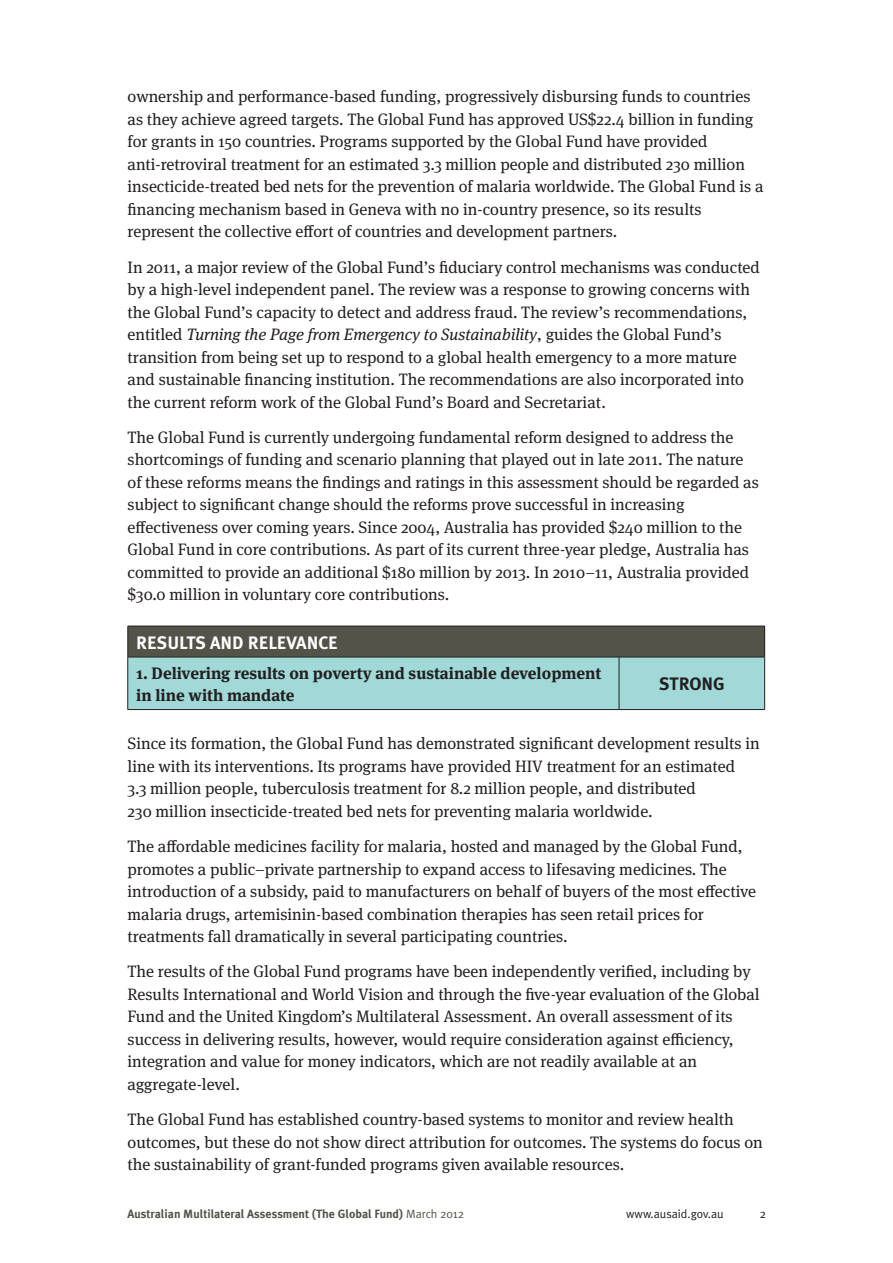
<style>
.page{position:relative;width:893px;height:1263px;background:#fff}
.page>*{position:absolute;margin:0;border:0;box-sizing:border-box;transform-origin:0 0}
._08a__TABLE_HEADING{font:700 18px "Meta Plus";color:#fff}
._08bbbb_RIGHT_COLUMN{font:700 18px "Meta Plus";color:#231f20}
._04__BODY_TEXT{font:16.5px/22.5px "Meta Serif OT";color:#231f20}
._04__BODY_TEXT-2{font:700 16.5px/22.5px "Meta Serif OT";color:#231f20}
.t1{font:700 12px "Meta Plus";color:#53534a}
.t2{font:12px "Meta Plus Normal";color:#231f20}
.t3{font:12px "Meta Serif OT";color:#231f20}
.s1{font-style:italic}
.s2{font-family:"Meta Plus Normal";font-weight:400}
</style>
<div class="page">
<div style="left:128px;top:626px;width:637px;height:31px;background:#53534a"></div>
<div style="left:128px;top:658px;width:636px;height:51px;background:#a0d9d7"></div>
<hr style="left:128px;top:626px;width:491px;height:1px;background:#231f20">
<hr style="left:127px;top:626px;width:1px;height:31px;background:#231f20">
<hr style="left:619px;top:626px;width:146px;height:1px;background:#231f20">
<hr style="left:619px;top:657px;width:1px;height:52px;background:#231f20">
<hr style="left:764px;top:626px;width:1px;height:31px;background:#231f20">
<hr style="left:128px;top:657px;width:491px;height:1px;background:#231f20">
<hr style="left:127px;top:657px;width:1px;height:52px;background:#231f20">
<hr style="left:619px;top:657px;width:146px;height:1px;background:#231f20">
<hr style="left:764px;top:657px;width:1px;height:52px;background:#231f20">
<hr style="left:128px;top:709px;width:491px;height:1px;background:#231f20">
<hr style="left:619px;top:709px;width:146px;height:1px;background:#231f20">
<p class="_04__BODY_TEXT" style="left:128px;top:86px;width:637px">ownership and performance-based funding, progressively disbursing funds to countries as they achieve agreed targets. The Global Fund has approved US$22.4 billion in funding for grants in 150 countries. Programs supported by the Global Fund have provided anti-retroviral treatment for an estimated 3.3 million people and distributed 230 million insecticide-treated bed nets for the prevention of malaria worldwide. The Global Fund is a financing mechanism based in Geneva with no in-country presence, so its results represent the collective effort of countries and development partners.</p>
<p class="_04__BODY_TEXT" style="left:128px;top:256px;width:634px">In 2011, a major review of the Global Fund’s fiduciary control mechanisms was conducted by a high-level independent panel. The review was a response to growing concerns with the Global Fund’s capacity to detect and address fraud. The review’s recommendations, entitled <span class="s1">Turning the Page from Emergency to Sustainability</span>, guides the Global Fund’s transition from being set up to respond to a global health emergency to a more mature and sustainable financing institution. The recommendations are also incorporated into the current reform work of the Global Fund’s Board and Secretariat.</p>
<p class="_04__BODY_TEXT" style="left:128px;top:426px;width:633px">The Global Fund is currently undergoing fundamental reform designed to address the shortcomings of funding and scenario planning that played out in late 2011. The nature of these reforms means the findings and ratings in this assessment should be regarded as subject to significant change should the reforms prove successful in increasing effectiveness over coming years. Since 2004, Australia has provided $240 million to the Global Fund in core contributions. As part of its current three-year pledge, Australia has committed to provide an additional $180 million by 2013. In 2010–11, Australia provided $30.0 million in voluntary core contributions.</p>
<p class="_08a__TABLE_HEADING" style="left:136px;top:632px;width:203px">RESULTS AND RELEVANCE</p>
<p class="_04__BODY_TEXT-2" style="left:136px;top:662px;width:467px">1. Delivering results on poverty and sustainable development in line with mandate</p>
<p class="_08bbbb_RIGHT_COLUMN" style="left:659px;top:674px;width:67px">STRONG</p>
<p class="_04__BODY_TEXT" style="left:128px;top:733px;width:634px">Since its formation, the Global Fund has demonstrated significant development results in line with its interventions. Its programs have provided HIV treatment for an estimated<br>3.3 million people, tuberculosis treatment for 8.2 million people, and distributed<br>230 million insecticide-treated bed nets for preventing malaria worldwide.</p>
<p class="_04__BODY_TEXT" style="left:128px;top:835px;width:630px">The affordable medicines facility for malaria, hosted and managed by the Global Fund, promotes a public–private partnership to expand access to lifesaving medicines. The introduction of a subsidy, paid to manufacturers on behalf of buyers of the most effective malaria drugs, artemisinin-based combination therapies has seen retail prices for treatments fall dramatically in several participating countries.</p>
<p class="_04__BODY_TEXT" style="left:128px;top:961px;width:634px">The results of the Global Fund programs have been independently verified, including by Results International and World Vision and through the five-year evaluation of the Global Fund and the United Kingdom’s Multilateral Assessment. An overall assessment of its success in delivering results, however, would require consideration against efficiency, integration and value for money indicators, which are not readily available at an aggregate-level.</p>
<p class="_04__BODY_TEXT" style="left:128px;top:1108px;width:637px">The Global Fund has established country-based systems to monitor and review health outcomes, but these do not show direct attribution for outcomes. The systems do focus on the sustainability of grant-funded programs given available resources.</p>
<p class="t1" style="left:128px;top:1207px;width:338px">Australian Multilateral Assessment (The Global Fund) <span class="s2">March 2012</span></p>
<p class="t2" style="left:626px;top:1207px;width:99px">www.ausaid.gov.au</p>
<p class="t3" style="left:760px;top:1207px;width:7px">2</p>
</div>
